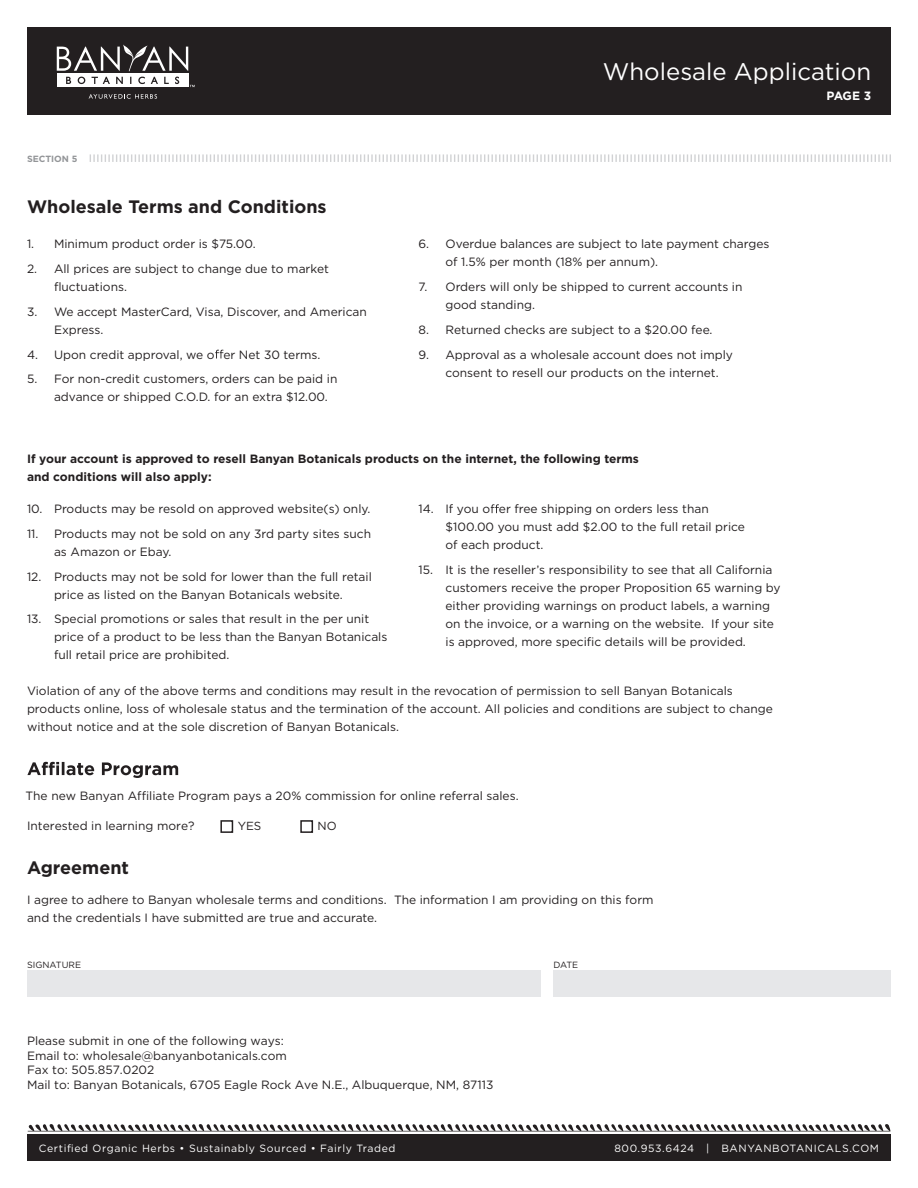
<style>
.page{position:relative;width:918px;height:1188px;background:#fff}
.page>*{position:absolute;margin:0;border:0;box-sizing:border-box;transform-origin:0 0}
.t1{font:24px "Gotham";color:#fff}
.t2{font:700 18px "Gotham";color:#231f20}
.t3{font:12px/18px "Gotham";color:#231f20}
.t4{font:700 12px/18px "Gotham";color:#231f20}
.t5{font:700 12px "Gotham";color:#fff}
.t6{font:11.7px "Gotham";color:#231f20}
.t7{font:10.5px "Gotham";letter-spacing:.06em;color:#fff}
.t8{font:9px "Gotham";color:#231f20}
.t9{font:700 9px "Gotham";color:#939598}
</style>
<div class="page">
<svg style="left:27px;top:1124px;width:864px;height:8px"></svg>
<div style="left:27px;top:1134px;width:864px;height:27px;background:#231f20"></div>
<div style="left:27px;top:27px;width:864px;height:87px;background:#231f20"></div>
<div style="left:57px;top:74px;width:131px;height:13px;background:#fff"></div>
<svg style="left:66px;top:77px;width:5px;height:7px"></svg>
<svg style="left:78px;top:77px;width:7px;height:7px"></svg>
<svg style="left:92px;top:77px;width:18px;height:7px"></svg>
<svg style="left:116px;top:77px;width:7px;height:7px"></svg>
<svg style="left:138px;top:77px;width:7px;height:7px"></svg>
<svg style="left:151px;top:77px;width:7px;height:7px"></svg>
<svg style="left:164px;top:77px;width:5px;height:7px"></svg>
<svg style="left:175px;top:77px;width:4px;height:7px"></svg>
<svg style="left:57px;top:45px;width:131px;height:26px"></svg>
<svg style="left:89px;top:94px;width:68px;height:5px"></svg>
<svg style="left:215px;top:350px;width:8px;height:9px"></svg>
<svg style="left:491px;top:504px;width:8px;height:9px"></svg>
<svg style="left:89px;top:154px;width:802px;height:8px"></svg>
<div style="left:27px;top:970px;width:513px;height:27px;background:#e6e7e9"></div>
<div style="left:554px;top:970px;width:337px;height:27px;background:#e6e7e9"></div>
<svg style="left:27px;top:762px;width:151px;height:16px"></svg>
<div style="left:220px;top:820px;width:13px;height:13px;border:2px solid #231f20"></div>
<div style="left:300px;top:820px;width:13px;height:13px;border:2px solid #231f20"></div>
<p class="t9" style="left:27px;top:153px;width:52px">SECTION 5</p>
<h2 class="t2" style="left:27px;top:195px;width:301px">Wholesale Terms and Conditions</h2>
<p class="t3" style="left:27px;top:235px;width:230px">1. Minimum product order is $75.00.</p>
<p class="t3" style="left:54px;top:259px;width:276px;text-indent:-27px">2. All prices are subject to change due to market fluctuations.</p>
<p class="t3" style="left:54px;top:302px;width:314px;text-indent:-27px">3. We accept MasterCard, Visa, Discover, and American<br>Express.</p>
<p class="t3" style="left:27px;top:345px;width:295px">4. Upon credit approval, we o er Net 30 terms.</p>
<p class="t3" style="left:54px;top:370px;width:285px;text-indent:-27px">5. For non-credit customers, orders can be paid in advance or shipped C.O.D. for an extra $12.00.</p>
<h1 class="t1" style="left:603px;top:57px;width:270px">Wholesale Application</h1>
<p class="t5" style="left:827px;top:87px;width:46px">PAGE 3</p>
<p class="t3" style="left:446px;top:235px;width:326px;text-indent:-27px">6. Overdue balances are subject to late payment charges of 1.5% per month (18% per annum).</p>
<p class="t3" style="left:446px;top:278px;width:299px;text-indent:-27px">7. Orders will only be shipped to current accounts in good standing.</p>
<p class="t3" style="left:419px;top:320px;width:296px">8. Returned checks are subject to a $20.00 fee.</p>
<p class="t3" style="left:446px;top:345px;width:289px;text-indent:-27px">9. Approval as a wholesale account does not imply consent to resell our products on the internet.</p>
<p class="t4" style="left:27px;top:449px;width:614px">If your account is approved to resell Banyan Botanicals products on the internet, the following terms and conditions will also apply:</p>
<p class="t3" style="left:27px;top:500px;width:345px">10. Products may be resold on approved website(s) only.</p>
<p class="t3" style="left:54px;top:524px;width:319px;text-indent:-27px">11. Products may not be sold on any 3rd party sites such as Amazon or Ebay.</p>
<p class="t3" style="left:27px;top:567px;width:346px;text-align:center">12. Products may not be sold for lower than the full retail price as listed on the Banyan Botanicals website.</p>
<p class="t3" style="left:54px;top:610px;width:335px;text-indent:-27px">13. Special promotions or sales that result in the per unit price of a product to be less than the Banyan Botanicals full retail price are prohibited.</p>
<p class="t3" style="left:446px;top:500px;width:301px;text-indent:-27px">14. If you o er free shipping on orders less than $100.00 you must add $2.00 to the full retail price of each product.</p>
<p class="t3" style="left:446px;top:560px;width:337px;text-indent:-27px">15. It is the reseller’s responsibility to see that all California customers receive the proper Proposition 65 warning by either providing warnings on product labels, a warning on the invoice, or a warning on the website. If your site is approved, more specific details will be provided.</p>
<p class="t3" style="left:27px;top:681px;width:747px">Violation of any of the above terms and conditions may result in the revocation of permission to sell Banyan Botanicals products online, loss of wholesale status and the termination of the account. All policies and conditions are subject to change without notice and at the sole discretion of Banyan Botanicals.</p>
<p class="t3" style="left:25px;top:787px;width:495px">The new Banyan Affiliate Program pays a 20% commission for online referral sales.</p>
<p class="t3" style="left:27px;top:817px;width:169px">Interested in learning more?</p>
<p class="t6" style="left:238px;top:818px;width:25px">YES</p>
<p class="t6" style="left:318px;top:818px;width:21px">NO</p>
<h2 class="t2" style="left:27px;top:856px;width:104px">Agreement</h2>
<p class="t3" style="left:27px;top:890px;width:628px">I agree to adhere to Banyan wholesale terms and conditions. The information I am providing on this form and the credentials I have submitted are true and accurate.</p>
<p class="t8" style="left:27px;top:959px;width:56px">SIGNATURE</p>
<p class="t8" style="left:554px;top:959px;width:26px">DATE</p>
<p class="t3" style="left:27px;top:1034px;width:468px;line-height:14.4px">Please submit in one of the following ways:<br>Email to: wholesale@banyanbotanicals.com<br>Fax to: 505.857.0202<br>Mail to: Banyan Botanicals, 6705 Eagle Rock Ave N.E., Albuquerque, NM, 87113</p>
<p class="t7" style="left:706px;top:1142px;width:5px">|</p>
<p class="t7" style="left:39px;top:1142px;width:358px">Certified Organic Herbs • Sustainably Sourced • Fairly Traded</p>
<p class="t7" style="left:721px;top:1142px;width:159px">BANYANBOTAN CI ALS C. OM</p>
<p class="t7" style="left:614px;top:1142px;width:81px">800 9. 53 6. 424</p>
</div>
